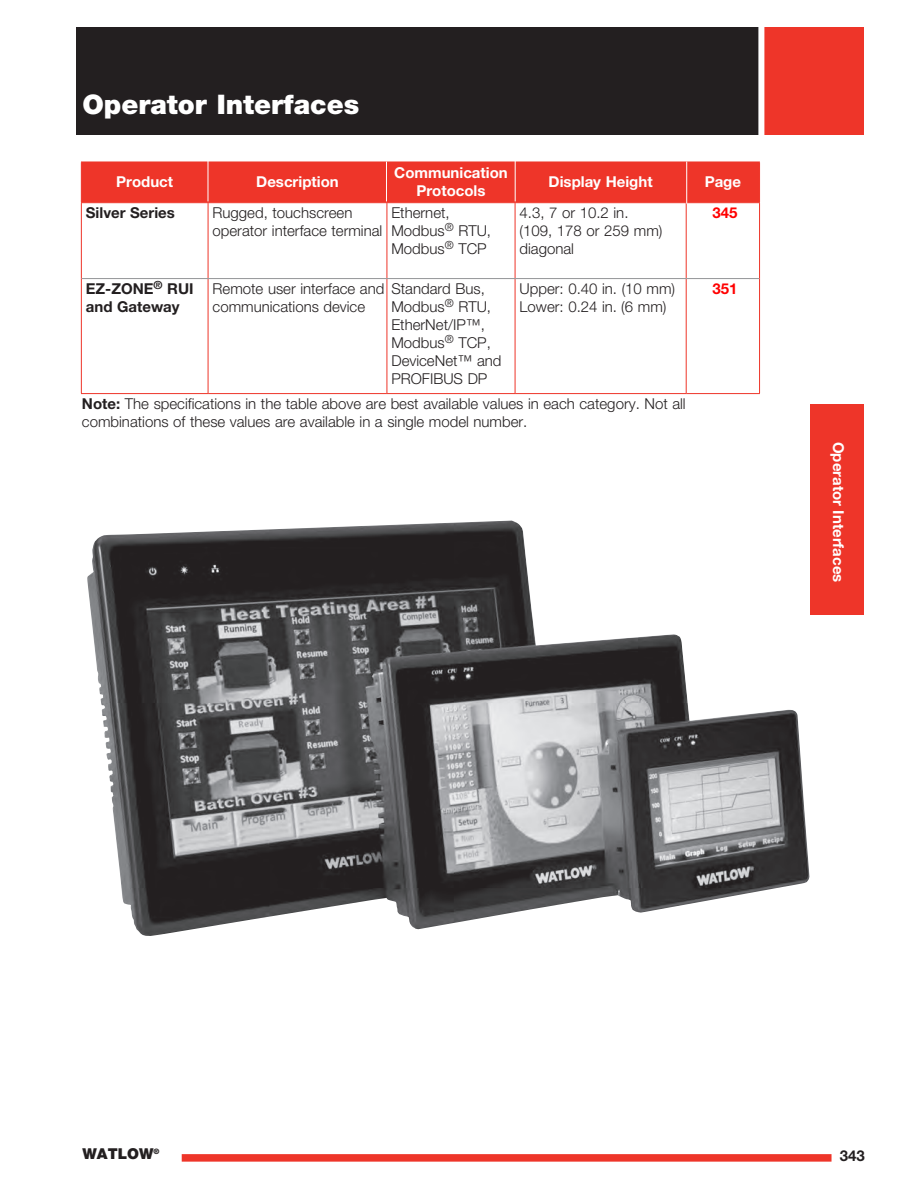
<style>
.page{position:relative;width:918px;height:1188px;background:#fff}
.page>*{position:absolute;margin:0;border:0;box-sizing:border-box;transform-origin:0 0}
.t1{font:900 27px "Helvetica Neue LT Std";color:#fff}
.t2{font:300 15px/18px "Helvetica Neue LT Std";color:#231f20}
.t3{font:700 15px/18px "Helvetica Neue LT Std";color:#fff;text-align:center}
.t4{font:700 15px/18px "Helvetica Neue LT Std";color:#231f20}
.t5{font:900 15px "Helvetica Neue LT Std";color:#231f20}
.t6{font:700 15px "Helvetica Neue LT Std";color:#f00}
.t7{font:900 7.5px "Helvetica Neue LT Std";color:#231f20}
.s1{font-weight:700}
</style>
<div class="page">
<div style="left:182px;top:1154px;width:650px;height:8px;background:#ee3529"></div>
<div style="left:76px;top:27px;width:687px;height:108px;background:#231f20"></div>
<div style="left:762px;top:27px;width:102px;height:108px;background:#ee3529"></div>
<div style="left:758px;top:27px;width:6px;height:110px;background:#fff"></div>
<div style="left:82px;top:163px;width:677px;height:39px;background:#ee3529"></div>
<svg style="left:82px;top:203px;width:677px;height:190px"></svg>
<hr style="left:81px;top:162px;width:127px;height:1px;background:#ee3529">
<hr style="left:81px;top:162px;width:1px;height:40px;background:#ee3529">
<hr style="left:208px;top:162px;width:179px;height:1px;background:#ee3529">
<hr style="left:208px;top:162px;width:1px;height:40px;background:#ee3529">
<hr style="left:387px;top:162px;width:128px;height:1px;background:#ee3529">
<hr style="left:387px;top:162px;width:1px;height:40px;background:#ee3529">
<hr style="left:515px;top:162px;width:171px;height:1px;background:#ee3529">
<hr style="left:515px;top:162px;width:1px;height:40px;background:#ee3529">
<hr style="left:686px;top:162px;width:74px;height:1px;background:#ee3529">
<hr style="left:759px;top:162px;width:1px;height:40px;background:#ee3529">
<hr style="left:81px;top:202px;width:127px;height:1px;background:#ee3529">
<hr style="left:81px;top:203px;width:1px;height:76px;background:#ee3529">
<hr style="left:208px;top:202px;width:179px;height:1px;background:#ee3529">
<hr style="left:208px;top:203px;width:1px;height:75px;background:#ee3529">
<hr style="left:387px;top:202px;width:128px;height:1px;background:#ee3529">
<hr style="left:387px;top:203px;width:1px;height:75px;background:#ee3529">
<hr style="left:515px;top:202px;width:171px;height:1px;background:#ee3529">
<hr style="left:515px;top:203px;width:1px;height:75px;background:#ee3529">
<hr style="left:686px;top:202px;width:74px;height:1px;background:#ee3529">
<hr style="left:686px;top:203px;width:1px;height:75px;background:#ee3529">
<hr style="left:759px;top:203px;width:1px;height:76px;background:#ee3529">
<hr style="left:81px;top:279px;width:1px;height:114px;background:#ee3529">
<hr style="left:208px;top:279px;width:1px;height:114px;background:#ee3529">
<hr style="left:387px;top:279px;width:1px;height:114px;background:#ee3529">
<hr style="left:515px;top:279px;width:1px;height:114px;background:#ee3529">
<hr style="left:686px;top:279px;width:1px;height:114px;background:#ee3529">
<hr style="left:759px;top:279px;width:1px;height:114px;background:#ee3529">
<hr style="left:81px;top:393px;width:127px;height:1px;background:#ee3529">
<hr style="left:208px;top:393px;width:179px;height:1px;background:#ee3529">
<hr style="left:387px;top:393px;width:128px;height:1px;background:#ee3529">
<hr style="left:515px;top:393px;width:171px;height:1px;background:#ee3529">
<hr style="left:686px;top:393px;width:74px;height:1px;background:#ee3529">
<hr style="left:82px;top:278px;width:126px;height:1px;background:#939598">
<hr style="left:208px;top:278px;width:179px;height:1px;background:#939598">
<hr style="left:387px;top:278px;width:128px;height:1px;background:#939598">
<hr style="left:515px;top:278px;width:171px;height:1px;background:#939598">
<hr style="left:686px;top:278px;width:73px;height:1px;background:#939598">
<hr style="left:208px;top:160px;width:1px;height:41px;background:#fff">
<hr style="left:386px;top:162px;width:1px;height:39px;background:#fff">
<hr style="left:515px;top:159px;width:1px;height:42px;background:#fff">
<hr style="left:686px;top:162px;width:1px;height:42px;background:#fff">
<div style="left:810px;top:405px;width:54px;height:210px;background:#ee3529"></div>
<img style="left:87px;top:521px;width:723px;height:415px">
<h1 class="t1" style="left:82px;top:88px;width:278px">Operator Interfaces</h1>
<p class="t3" style="left:116px;top:172px;width:58px">Product</p>
<p class="t3" style="left:256px;top:172px;width:84px">Description</p>
<p class="t3" style="left:394px;top:163px;width:115px">Communication<br>Protocols</p>
<p class="t3" style="left:549px;top:172px;width:105px">Display Height</p>
<p class="t3" style="left:705px;top:172px;width:38px">Page</p>
<p class="t4" style="left:86px;top:203px;width:91px">Silver Series</p>
<p class="t2" style="left:213px;top:203px;width:171px">Rugged, touchscreen operator interface terminal</p>
<p class="t2" style="left:391px;top:203px;width:101px">Ethernet,<br>Modbus<sup>®</sup> RTU,<br>Modbus<sup>®</sup> TCP</p>
<p class="t2" style="left:520px;top:203px;width:144px">4.3, 7 or 10.2 in. (109, 178 or 259 mm) diagonal</p>
<p class="t6" style="left:712px;top:203px;width:27px">345</p>
<p class="t4" style="left:86px;top:279px;width:109px">EZ-ZONE<sup>®</sup> RUI and Gateway</p>
<p class="t2" style="left:213px;top:279px;width:173px">Remote user interface and communications device</p>
<p class="t2" style="left:391px;top:279px;width:112px">Standard Bus,<br>Modbus<sup>®</sup> RTU,<br>EtherNet/IP™,<br>Modbus<sup>®</sup> TCP,<br>DeviceNet™ and<br>PROFIBUS DP</p>
<p class="t2" style="left:520px;top:279px;width:157px">Upper: 0.40 in. (10 mm)<br>Lower: 0.24 in. (6 mm)</p>
<p class="t6" style="left:712px;top:279px;width:27px">351</p>
<p class="t2" style="left:82px;top:395px;width:605px"><span class="s1">Note:</span> The specifications in the table above are best available values in each category. Not all combinations of these values are available in a single model number.</p>
<p class="t3" style="left:848px;top:442px;width:142px;rotate:90deg">Operator Interfaces</p>
<p class="t5" style="left:82px;top:1145px;width:73px">WATLOW</p>
<p class="t4" style="left:840px;top:1147px;width:27px">343</p>
<p class="t7" style="left:154px;top:1147px;width:7px">®</p>
</div>
